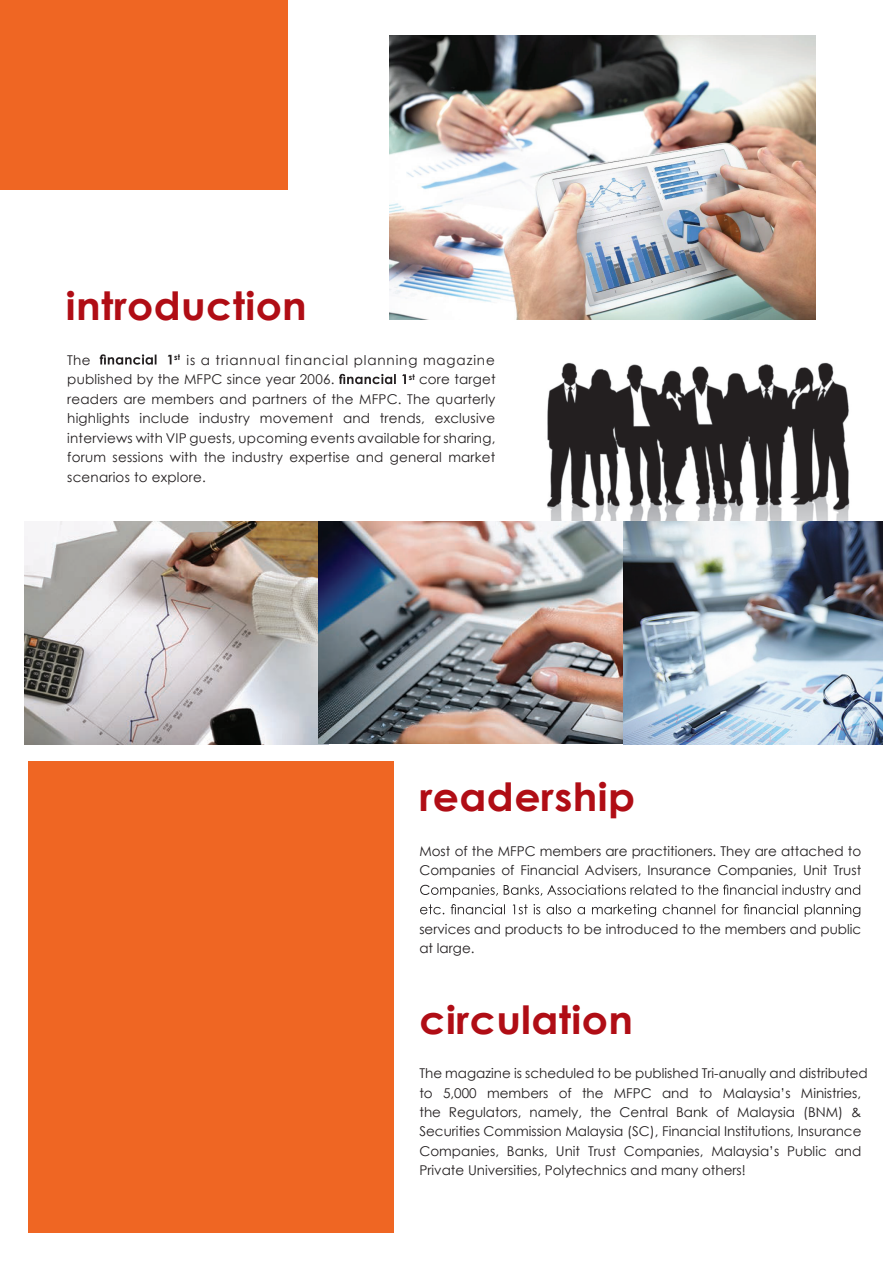
<style>
.page{position:relative;width:893px;height:1263px;background:#fff}
.page>*{position:absolute;margin:0;border:0;box-sizing:border-box;transform-origin:0 0}
.t1{font:700 39px "Century Gothic";letter-spacing:.01em;color:#b00d15;scale:1.05 1}
.t2{font:13.5px/19.5px "Century Gothic";color:#231f20}
.t3{font:13.5px "Century Gothic";letter-spacing:.065em;color:#231f20}
.t4{font:700 7.8px "Century Gothic";color:#231f20}
</style>
<div class="page">
<img style="left:547px;top:362px;width:303px;height:159px">
<svg style="left:420px;top:884px;width:440px;height:13px"></svg>
<svg style="left:420px;top:904px;width:440px;height:13px"></svg>
<img style="left:24px;top:521px;width:294px;height:223px">
<img style="left:318px;top:521px;width:565px;height:223px">
<svg style="left:100px;top:354px;width:72px;height:11px"></svg>
<svg style="left:339px;top:374px;width:67px;height:10px"></svg>
<div style="left:0;top:0;width:288px;height:190px;background:#ef6623"></div>
<div style="left:29px;top:761px;width:365px;height:471px;background:#ef6623"></div>
<img style="left:390px;top:35px;width:426px;height:284px">
<h1 class="t1" style="left:66px;top:276px;width:231px">introduction</h1>
<p class="t3" style="left:187px;top:350px;width:310px">is a triannual financial planning magazine</p>
<p class="t2" style="left:67px;top:350px;width:25px">The</p>
<p class="t4" style="left:174px;top:351px;width:7px">st</p>
<p class="t2" style="left:67px;top:369px;width:269px">published by the MFPC since year 2006.</p>
<p class="t2" style="left:67px;top:369px;width:430px;text-align:justify;text-indent:341px"><sup>st</sup> core target readers are members and partners of the MFPC. The quarterly highlights include industry movement and trends, exclusive interviews with VIP guests, upcoming events available for sharing, forum sessions with the industry expertise and general market scenarios to explore.</p>
<h1 class="t1" style="left:419px;top:767px;width:207px">readership</h1>
<p class="t2" style="left:419px;top:841px;width:443px">Most of the MFPC members are practitioners. They are attached to<br>Companies of Financial Advisers, Insurance Companies, Unit Trust</p>
<p class="t2" style="left:419px;top:919px;width:443px">services and products to be introduced to the members and public at large.</p>
<h1 class="t1" style="left:419px;top:990px;width:205px">circulation</h1>
<p class="t2" style="left:419px;top:1063px;width:450px">The magazine is scheduled to be published Tri-anually and distributed to 5,000 members of the MFPC and to Malaysia’s Ministries, the Regulators, namely, the Central Bank of Malaysia (BNM) &amp; Securities Commission Malaysia (SC), Financial Institutions, Insurance Companies, Banks, Unit Trust Companies, Malaysia’s Public and Private Universities, Polytechnics and many others!</p>
</div>
